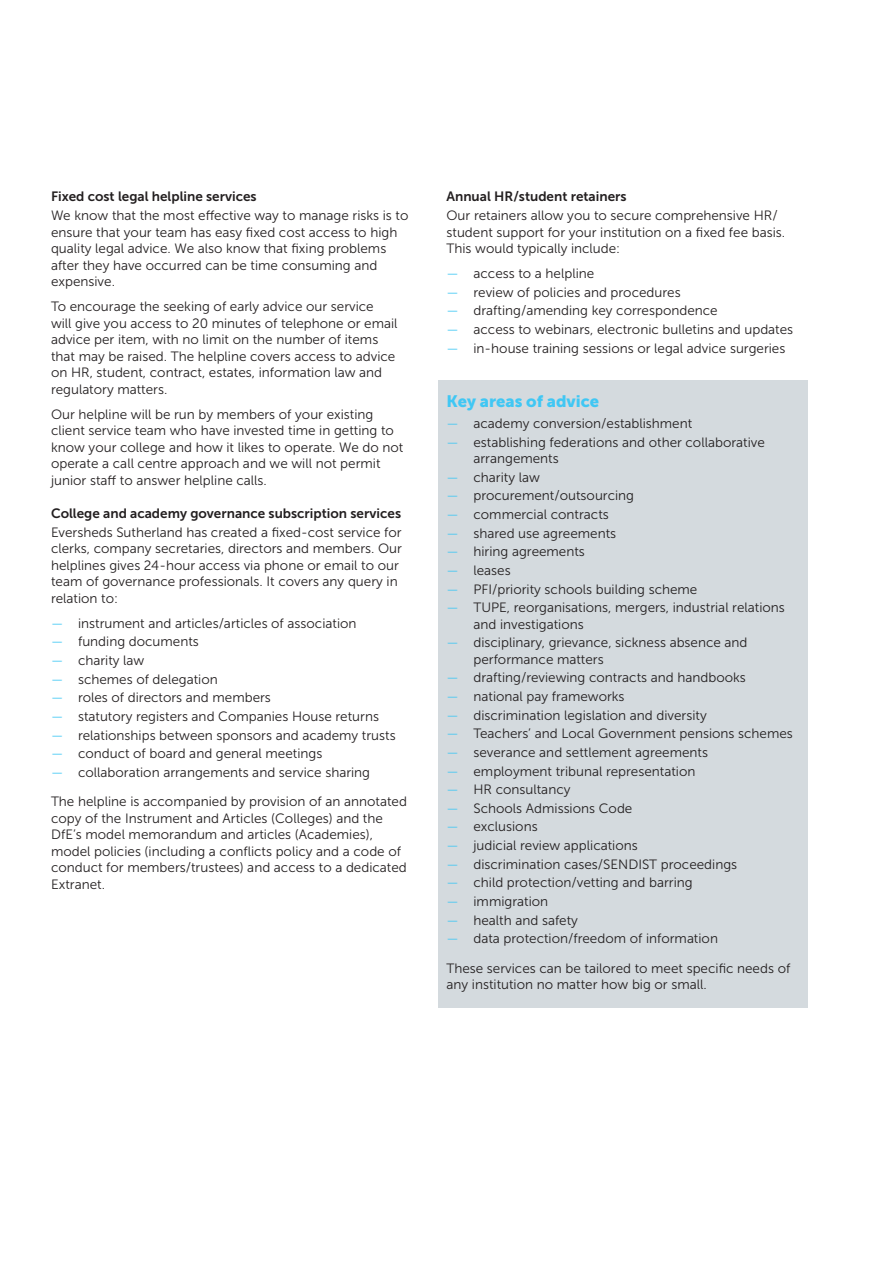
<style>
.page{position:relative;width:893px;height:1263px;background:#fff}
.page>*{position:absolute;margin:0;border:0;box-sizing:border-box;transform-origin:0 0}
.Sub_Header{font:16.5px "Museo Sans 900";color:#40c7f4}
.Body_Copy_without_bu{font:13.5px/16.5px "Museo Sans 300";color:#231f20}
.Body_Copy_without_bu-2{font:13.5px "Museo Sans 700";color:#231f20}
.s1{color:#40c7f4}
</style>
<div class="page">
<div style="left:438px;top:381px;width:370px;height:627px;background:#d4dade"></div>
<p class="Body_Copy_without_bu-2" style="left:51px;top:189px;width:207px">Fixed cost legal helpline services</p>
<p class="Body_Copy_without_bu" style="left:51px;top:207px;width:359px">We know that the most effective way to manage risks is to ensure that your team has easy fixed cost access to high quality legal advice. We also know that fixing problems after they have occurred can be time consuming and expensive.</p>
<p class="Body_Copy_without_bu" style="left:51px;top:298px;width:348px">To encourage the seeking of early advice our service will give you access to 20 minutes of telephone or email advice per item, with no limit on the number of items that may be raised. The helpline covers access to advice on HR, student, contract, estates, information law and regulatory matters.</p>
<p class="Body_Copy_without_bu" style="left:51px;top:406px;width:354px">Our helpline will be run by members of your existing client service team who have invested time in getting to know your college and how it likes to operate. We do not operate a call centre approach and we will not permit junior staff to answer helpline calls.</p>
<p class="Body_Copy_without_bu-2" style="left:51px;top:506px;width:352px">College and academy governance subscription services</p>
<p class="Body_Copy_without_bu" style="left:51px;top:524px;width:352px">Eversheds Sutherland has created a fixed‑ cost service for clerks, company secretaries, directors and members. Our helplines gives 24-hour access via phone or email to our team of governance professionals. It covers any query in relation to:</p>
<p class="Body_Copy_without_bu" style="left:51px;top:615px;width:307px"><span class="s1">—</span> instrument and articles/articles of association</p>
<p class="Body_Copy_without_bu" style="left:51px;top:634px;width:149px"><span class="s1">—</span> funding documents</p>
<p class="Body_Copy_without_bu" style="left:51px;top:652px;width:95px"><span class="s1">—</span> charity law</p>
<p class="Body_Copy_without_bu" style="left:51px;top:671px;width:168px"><span class="s1">—</span> schemes of delegation</p>
<p class="Body_Copy_without_bu" style="left:51px;top:689px;width:221px"><span class="s1">—</span> roles of directors and members</p>
<p class="Body_Copy_without_bu" style="left:51px;top:708px;width:329px"><span class="s1">—</span> statutory registers and Companies House returns</p>
<p class="Body_Copy_without_bu" style="left:51px;top:727px;width:346px"><span class="s1">—</span> relationships between sponsors and academy trusts</p>
<p class="Body_Copy_without_bu" style="left:51px;top:745px;width:273px"><span class="s1">—</span> conduct of board and general meetings</p>
<p class="Body_Copy_without_bu" style="left:51px;top:764px;width:321px"><span class="s1">—</span> collaboration arrangements and service sharing</p>
<p class="Body_Copy_without_bu" style="left:51px;top:793px;width:357px">The helpline is accompanied by provision of an annotated copy of the Instrument and Articles (Colleges) and the DfE’s model memorandum and articles (Academies), model policies (including a conflicts policy and a code of conduct for members/trustees) and access to a dedicated Extranet.</p>
<p class="Body_Copy_without_bu-2" style="left:446px;top:189px;width:182px">Annual HR/student retainers</p>
<p class="Body_Copy_without_bu" style="left:446px;top:207px;width:340px">Our retainers allow you to secure comprehensive HR/ student support for your institution on a fixed fee basis.<br>This would typically include:</p>
<p class="Body_Copy_without_bu" style="left:446px;top:265px;width:149px"><span class="s1">—</span> access to a helpline</p>
<p class="Body_Copy_without_bu" style="left:446px;top:284px;width:236px"><span class="s1">—</span> review of policies and procedures</p>
<p class="Body_Copy_without_bu" style="left:446px;top:303px;width:273px"><span class="s1">—</span> drafting/amending key correspondence</p>
<p class="Body_Copy_without_bu" style="left:446px;top:321px;width:348px"><span class="s1">—</span> access to webinars, electronic bulletins and updates</p>
<p class="Body_Copy_without_bu" style="left:446px;top:340px;width:340px"><span class="s1">—</span> in-house training sessions or legal advice surgeries</p>
<p class="Sub_Header" style="left:446px;top:392px;width:154px">Key areas of advice</p>
<p class="Body_Copy_without_bu" style="left:446px;top:415px;width:247px"><span class="s1">—</span> academy conversion/establishment</p>
<p class="Body_Copy_without_bu" style="left:473px;top:434px;width:293px;text-indent:-27px"><span class="s1">—</span> establishing federations and other collaborative arrangements</p>
<p class="Body_Copy_without_bu" style="left:446px;top:469px;width:95px"><span class="s1">—</span> charity law</p>
<p class="Body_Copy_without_bu" style="left:446px;top:488px;width:189px"><span class="s1">—</span> procurement/outsourcing</p>
<p class="Body_Copy_without_bu" style="left:446px;top:506px;width:164px"><span class="s1">—</span> commercial contracts</p>
<p class="Body_Copy_without_bu" style="left:446px;top:525px;width:171px"><span class="s1">—</span> shared use agreements</p>
<p class="Body_Copy_without_bu" style="left:446px;top:543px;width:140px"><span class="s1">—</span> hiring agreements</p>
<p class="Body_Copy_without_bu" style="left:446px;top:562px;width:66px"><span class="s1">—</span> leases</p>
<p class="Body_Copy_without_bu" style="left:446px;top:581px;width:252px"><span class="s1">—</span> PFI/priority schools building scheme</p>
<p class="Body_Copy_without_bu" style="left:473px;top:599px;width:313px;text-indent:-27px"><span class="s1">—</span> TUPE, reorganisations, mergers, industrial relations and investigations</p>
<p class="Body_Copy_without_bu" style="left:473px;top:634px;width:276px;text-indent:-27px"><span class="s1">—</span> disciplinary, grievance, sickness absence and performance matters</p>
<p class="Body_Copy_without_bu" style="left:446px;top:670px;width:301px"><span class="s1">—</span> drafting/reviewing contracts and handbooks</p>
<p class="Body_Copy_without_bu" style="left:446px;top:688px;width:180px"><span class="s1">—</span> national pay frameworks</p>
<p class="Body_Copy_without_bu" style="left:446px;top:707px;width:262px"><span class="s1">—</span> discrimination legislation and diversity</p>
<p class="Body_Copy_without_bu" style="left:446px;top:725px;width:348px"><span class="s1">—</span> Teachers’ and Local Government pensions schemes</p>
<p class="Body_Copy_without_bu" style="left:446px;top:744px;width:263px"><span class="s1">—</span> severance and settlement agreements</p>
<p class="Body_Copy_without_bu" style="left:446px;top:763px;width:250px"><span class="s1">—</span> employment tribunal representation</p>
<p class="Body_Copy_without_bu" style="left:446px;top:781px;width:125px"><span class="s1">—</span> HR consultancy</p>
<p class="Body_Copy_without_bu" style="left:446px;top:800px;width:187px"><span class="s1">—</span> Schools Admissions Code</p>
<p class="Body_Copy_without_bu" style="left:446px;top:819px;width:93px"><span class="s1">—</span> exclusions</p>
<p class="Body_Copy_without_bu" style="left:446px;top:837px;width:193px"><span class="s1">—</span> judicial review applications</p>
<p class="Body_Copy_without_bu" style="left:446px;top:856px;width:292px"><span class="s1">—</span> discrimination cases/SENDIST proceedings</p>
<p class="Body_Copy_without_bu" style="left:446px;top:874px;width:248px"><span class="s1">—</span> child protection/vetting and barring</p>
<p class="Body_Copy_without_bu" style="left:446px;top:893px;width:103px"><span class="s1">—</span> immigration</p>
<p class="Body_Copy_without_bu" style="left:446px;top:912px;width:133px"><span class="s1">—</span> health and safety</p>
<p class="Body_Copy_without_bu" style="left:446px;top:930px;width:273px"><span class="s1">—</span> data protection/freedom of information</p>
<p class="Body_Copy_without_bu" style="left:446px;top:960px;width:345px">These services can be tailored to meet specific needs of any institution no matter how big or small.</p>
</div>
